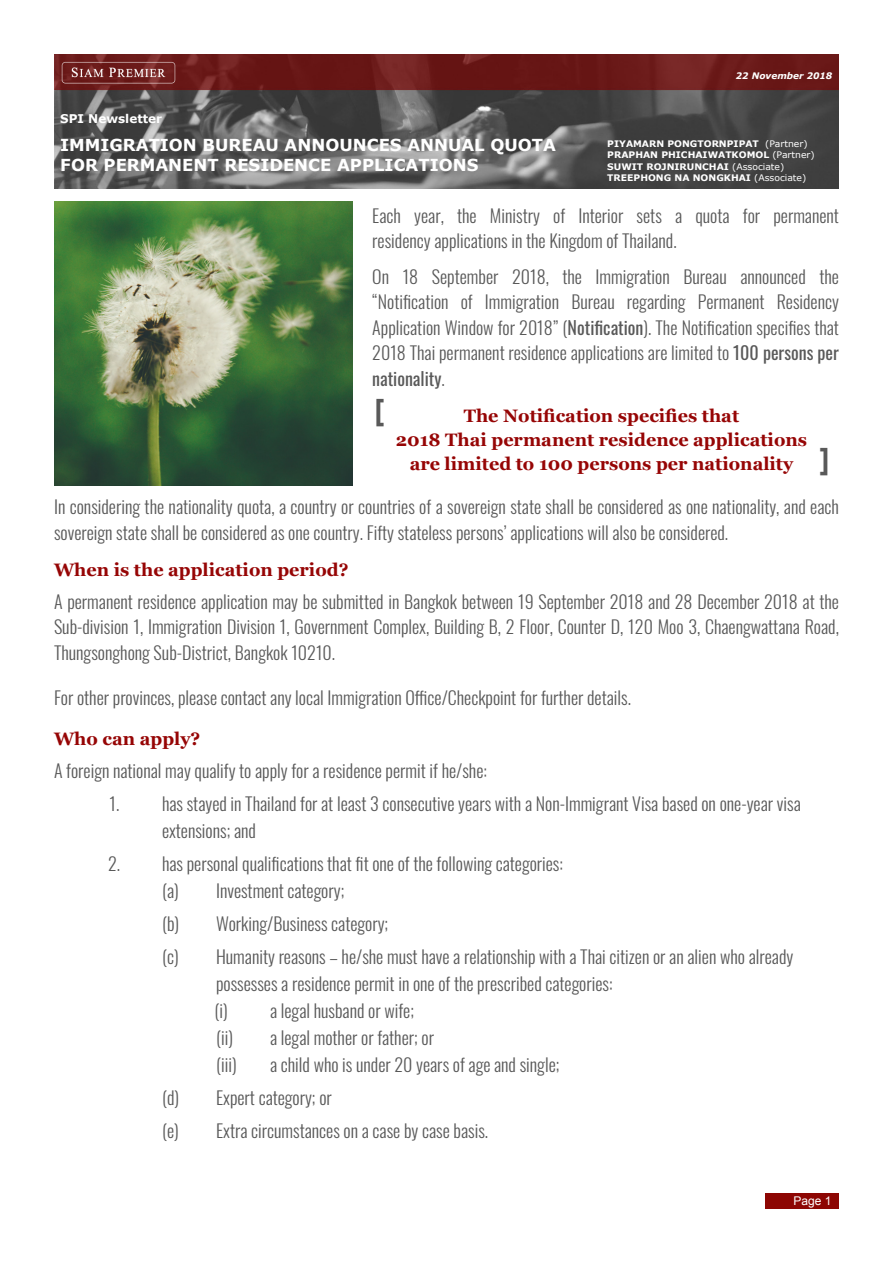
<style>
.page{position:relative;width:893px;height:1263px;background:#fff}
.page>*{position:absolute;margin:0;border:0;box-sizing:border-box;transform-origin:0 0}
.t1{font:45px "Browallia DSE Bold";color:#595959}
.t2{font:300 18px/25.5px "Oswald";color:#595959;text-align:justify}
.t3{font:700 18px/24px "Georgia";color:#960505;text-align:center}
.t4{font:700 16.5px/19.8px "Verdana";color:#fff}
.t5{font:700 12px "Verdana";color:#fff}
.t6{font:12px "Arial";color:#fff}
.t7{font:700 9px "Verdana";color:#fff}
.t8{font:italic 700 9px "Verdana";color:#fff}
.s1{font-weight:400}
</style>
<div class="page">
<img style="left:54px;top:54px;width:785px;height:135px">
<img style="left:60px;top:61px;width:117px;height:32px">
<img style="left:54px;top:201px;width:299px;height:285px">
<div style="left:765px;top:1193px;width:74px;height:16px;background:#8d0603"></div>
<p class="t5" style="left:60px;top:110px;width:103px">SPI Newsletter</p>
<p class="t4" style="left:60px;top:135px;width:497px">IMMIGRATION BUREAU ANNOUNCES ANNUAL QUOTA<br>FOR PERMANENT RESIDENCE APPLICATIONS</p>
<p class="t8" style="left:736px;top:69px;width:98px">22 November 2018</p>
<p class="t7" style="left:607px;top:137px;width:202px">PIYAMARN PONGTORNPIPAT <span class="s1">(Partner)</span></p>
<p class="t7" style="left:607px;top:149px;width:209px">PRAPHAN PHICHAIWATKOMOL <span class="s1">(Partner)</span></p>
<p class="t7" style="left:607px;top:160px;width:178px">SUWIT ROJNIRUNCHAI <span class="s1">(Associate)</span></p>
<p class="t7" style="left:607px;top:171px;width:201px">TREEPHONG NA NONGKHAI <span class="s1">(Associate)</span></p>
<p class="t2" style="left:372px;top:200px;width:468px">Each year, the Ministry of Interior sets a quota for permanent residency applications in the Kingdom of Thailand.</p>
<p class="t2" style="left:372px;top:262px;width:468px">On 18 September 2018, the Immigration Bureau announced the “Notification of Immigration Bureau regarding Permanent Residency Application Window for 2018” (<span class="s1">Notification</span>). The Notification specifies that 2018 Thai permanent residence applications are limited to <span class="s1">100 persons per nationality</span>.</p>
<p class="t1" style="left:375px;top:381px;width:11px">[</p>
<p class="t3" style="left:396px;top:404px;width:413px">The Notification specifies that<br>2018 Thai permanent residence applications are limited to 100 persons per nationality</p>
<p class="t1" style="left:820px;top:430px;width:11px">]</p>
<p class="t2" style="left:54px;top:492px;width:786px">In considering the nationality quota, a country or countries of a sovereign state shall be considered as one nationality, and each sovereign state shall be considered as one country. Fifty stateless persons’ applications will also be considered.</p>
<p class="t3" style="left:54px;top:558px;width:296px">When is the application period?</p>
<p class="t2" style="left:54px;top:587px;width:786px">A permanent residence application may be submitted in Bangkok between 19 September 2018 and 28 December 2018 at the Sub-division 1, Immigration Division 1, Government Complex, Building B, 2 Floor, Counter D, 120 Moo 3, Chaengwattana Road, Thungsonghong Sub-District, Bangkok 10210.</p>
<p class="t2" style="left:54px;top:683px;width:578px">For other provinces, please contact any local Immigration Office/Checkpoint for further details.</p>
<p class="t3" style="left:54px;top:727px;width:148px">Who can apply?</p>
<p class="t2" style="left:54px;top:756px;width:434px">A foreign national may qualify to apply for a residence permit if he/she:</p>
<p class="t2" style="left:110px;top:789px;width:693px">1. has stayed in Thailand for at least 3 consecutive years with a Non-Immigrant Visa based on one-year visa</p>
<p class="t2" style="left:162px;top:816px;width:96px">extensions; and</p>
<p class="t2" style="left:108px;top:849px;width:456px">2. has personal qualifications that fit one of the following categories:</p>
<p class="t2" style="left:162px;top:876px;width:184px">(a) Investment category;</p>
<p class="t2" style="left:162px;top:909px;width:228px">(b) Working/Business category;</p>
<p class="t2" style="left:162px;top:942px;width:633px">(c) Humanity reasons – he/she must have a relationship with a Thai citizen or an alien who already</p>
<p class="t2" style="left:216px;top:969px;width:398px">possesses a residence permit in one of the prescribed categories:</p>
<p class="t2" style="left:214px;top:996px;width:201px">(i) a legal husband or wife;</p>
<p class="t2" style="left:216px;top:1023px;width:220px">(ii) a legal mother or father; or</p>
<p class="t2" style="left:216px;top:1050px;width:22px">(iii)</p>
<p class="t2" style="left:270px;top:1050px;width:291px">a child who is under 20 years of age and single;</p>
<p class="t2" style="left:162px;top:1083px;width:171px">(d) Expert category; or</p>
<p class="t2" style="left:162px;top:1116px;width:328px">(e) Extra circumstances on a case by case basis.</p>
<p class="t6" style="left:793px;top:1193px;width:40px">Page 1</p>
</div>
